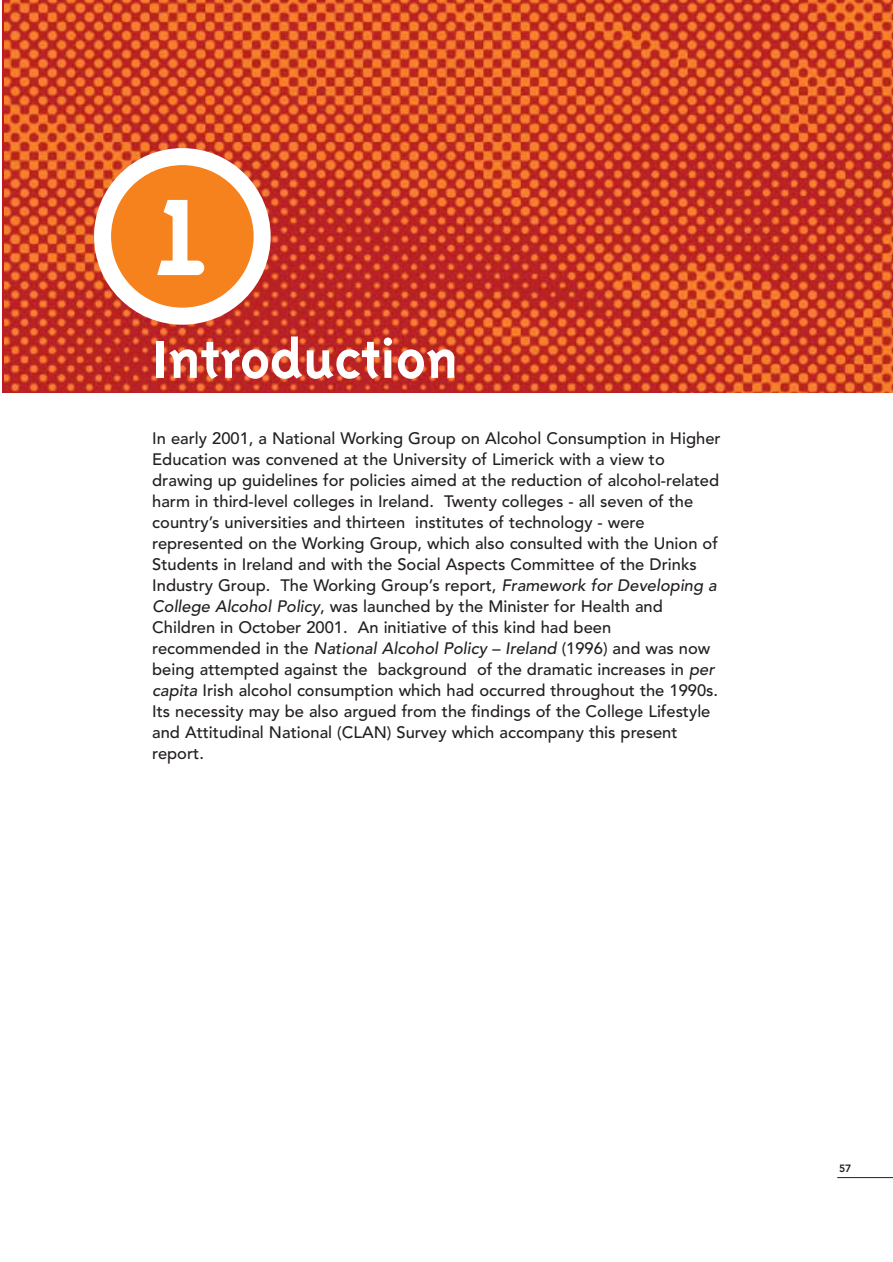
<style>
.page{position:relative;width:893px;height:1262px;background:#fff}
.page>*{position:absolute;margin:0;border:0;box-sizing:border-box;transform-origin:0 0}
.t1{font:108.9px "Keedy Sans Reg";color:#fff}
.t2{font:700 60px "Triplex";color:#fff}
.t3{font:500 16.5px/21px "Avenir";color:#231f1f}
.t4{font:800 10.5px "Avenir";color:#231f1f}
.s1{font-style:italic}
</style>
<div class="page">
<hr style="left:837px;top:1177px;width:55px;height:1px;background:#231f1f">
<img style="left:5px;top:0;width:887px;height:393px">
<svg style="left:94px;top:148px;width:177px;height:177px"></svg>
<h1 class="t1" style="left:156px;top:198px;width:53px">1</h1>
<h2 class="t2" style="left:152px;top:336px;width:307px">Introduction</h2>
<p class="t3" style="left:152px;top:430px;width:570px">In early 2001, a National Working Group on Alcohol Consumption in Higher Education was convened at the University of Limerick with a view to drawing up guidelines for policies aimed at the reduction of alcohol-related harm in third-level colleges in Ireland. Twenty colleges - all seven of the country’s universities and thirteen institutes of technology - were represented on the Working Group, which also consulted with the Union of Students in Ireland and with the Social Aspects Committee of the Drinks Industry Group. The Working Group’s report, <span class="s1">Framework for Developing a College Alcohol Policy</span>, was launched by the Minister for Health and Children in October 2001. An initiative of this kind had been recommended in the <span class="s1">National Alcohol Policy – Ireland</span> (1996) and was now being attempted against the background of the dramatic increases in <span class="s1">per capita</span> Irish alcohol consumption which had occurred throughout the 1990s.<br>Its necessity may be also argued from the findings of the College Lifestyle and Attitudinal National (CLAN) Survey which accompany this present report.</p>
<p class="t4" style="left:839px;top:1164px;width:14px">57</p>
</div>
